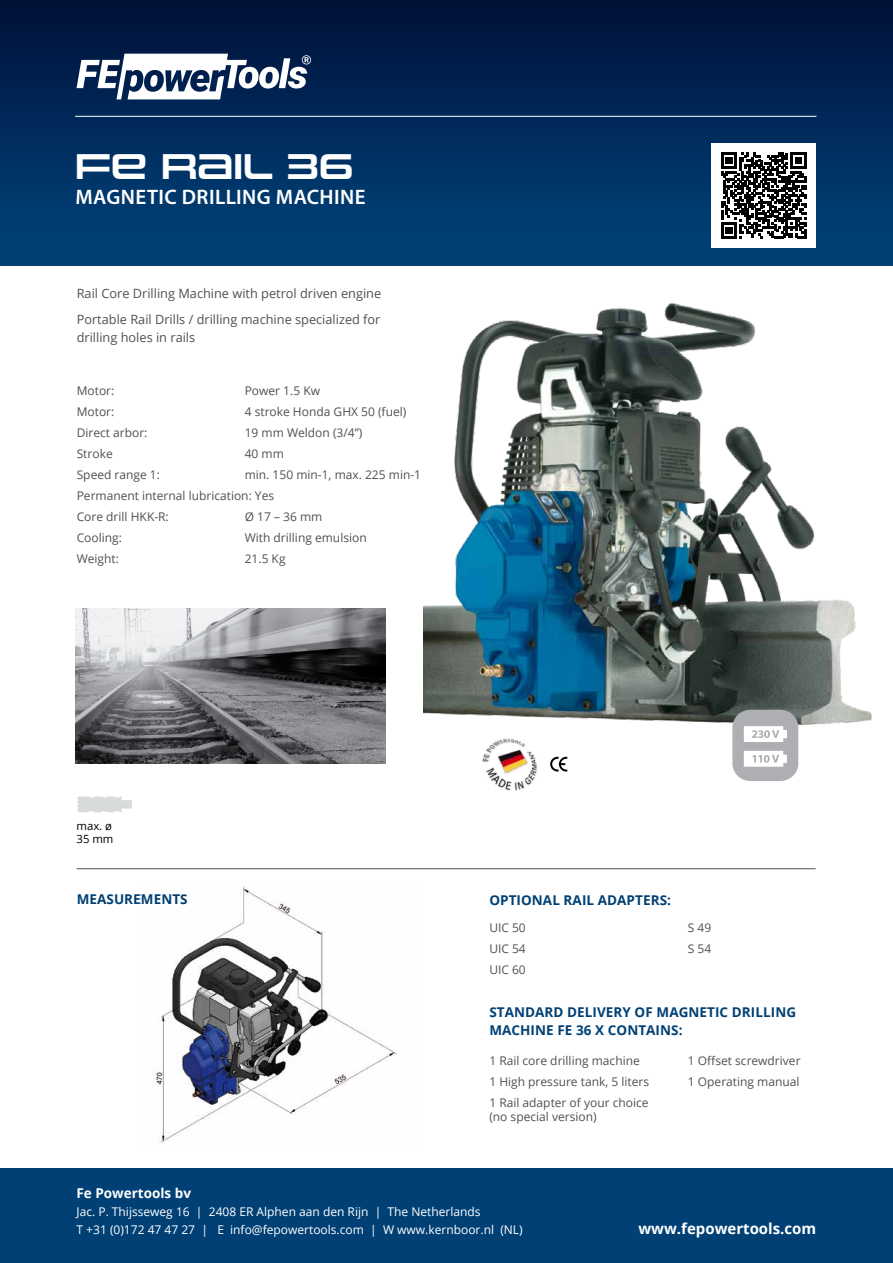
<style>
.page{position:relative;width:893px;height:1263px;background:#fff}
.page>*{position:absolute;margin:0;border:0;box-sizing:border-box;transform-origin:0 0}
.t1{font:36.75px "Uniwars Sb";color:#fff}
.t2{font:600 21px "Myriad Pro";letter-spacing:.02em;color:#fff}
.t3{font:700 15px "Open Sans";color:#fff}
.t4{font:700 13.5px/18px "Open Sans";letter-spacing:.005em;color:#004074}
.t5{font:700 13.5px "Open Sans";color:#fff}
.t6{font:12.75px/26.5px "Open Sans";color:#504f53}
.t7{font:12px/21px "Open Sans";color:#504f53}
.t8{font:12px/18px "Open Sans";color:#fff}
.t9{font:11.25px/12.9px "Open Sans";color:#000}
</style>
<div class="page">
<div style="left:0;top:0;width:893px;height:266px;background:#004074"></div>
<div style="left:0;top:0;width:893px;height:247px;background:linear-gradient(to bottom,#001139,#004278)"></div>
<hr style="left:75px;top:116px;width:741px;height:1px;background:#fff">
<hr style="left:77px;top:868px;width:739px;height:1px;background:#504f53">
<svg style="left:77px;top:54px;width:234px;height:45px;background:#7d8da4"></svg>
<div style="left:0;top:1168px;width:893px;height:95px;background:#004074"></div>
<svg style="left:77px;top:796px;width:55px;height:16px"></svg>
<img style="left:423px;top:302px;width:449px;height:430px">
<div style="left:732px;top:710px;width:66px;height:71px;background:#aeafb2;border-radius:18px"></div>
<svg style="left:744px;top:726px;width:43px;height:16px"></svg>
<svg style="left:744px;top:751px;width:43px;height:16px"></svg>
<svg style="left:550px;top:757px;width:17px;height:14px"></svg>
<img style="left:474px;top:727px;width:76px;height:64px">
<img style="left:75px;top:608px;width:310px;height:155px">
<div style="left:712px;top:143px;width:104px;height:104px;background:#fff"></div>
<svg style="left:721px;top:153px;width:85px;height:85px"></svg>
<img style="left:156px;top:886px;width:241px;height:257px">
<h1 class="t1" style="left:75px;top:145px;width:280px">FE RAIL 36</h1>
<h2 class="t2" style="left:75px;top:184px;width:292px">MAGNETIC DRILLING MACHINE</h2>
<p class="t6" style="left:77px;top:280px;width:306px">Rail Core Drilling Machine with petrol driven engine<br>Portable Rail Drills / drilling machine specialized for</p>
<p class="t6" style="left:77px;top:324px;width:120px">drilling holes in rails</p>
<p class="t7" style="left:77px;top:380px;width:39px">Motor:</p>
<p class="t7" style="left:245px;top:380px;width:77px">Power 1.5 Kw</p>
<p class="t7" style="left:77px;top:401px;width:39px">Motor:</p>
<p class="t7" style="left:245px;top:401px;width:163px">4 stroke Honda GHX 50 (fuel)</p>
<p class="t7" style="left:77px;top:422px;width:72px">Direct arbor:</p>
<p class="t7" style="left:245px;top:422px;width:119px">19 mm Weldon (3/4”)</p>
<p class="t7" style="left:77px;top:443px;width:37px">Stroke</p>
<p class="t7" style="left:245px;top:443px;width:41px">40 mm</p>
<p class="t7" style="left:77px;top:464px;width:85px">Speed range 1:</p>
<p class="t7" style="left:77px;top:464px;width:346px;text-indent:168px">min. 150 min-1, max. 225 min-1<br>Permanent internal lubrication: Yes<br>Core drill HKK-R:</p>
<p class="t7" style="left:245px;top:506px;width:79px">Ø 17 – 36 mm</p>
<p class="t7" style="left:77px;top:527px;width:47px">Cooling:</p>
<p class="t7" style="left:245px;top:527px;width:124px">With drilling emulsion</p>
<p class="t7" style="left:77px;top:548px;width:44px">Weight:</p>
<p class="t7" style="left:245px;top:548px;width:42px">21.5 Kg</p>
<p class="t9" style="left:77px;top:820px;width:38px">max. ø<br>35 mm</p>
<p class="t4" style="left:77px;top:889px;width:112px">MEASUREMENTS</p>
<p class="t4" style="left:489px;top:890px;width:183px">OPTIONAL RAIL ADAPTERS:</p>
<p class="t7" style="left:489px;top:917px;width:38px;text-align:justify">UIC 50<br>UIC 54<br>UIC 60</p>
<p class="t7" style="left:688px;top:917px;width:25px">S 49<br>S 54</p>
<p class="t4" style="left:489px;top:1003px;width:308px">STANDARD DELIVERY OF MAGNETIC DRILLING<br>MACHINE FE 36 X CONTAINS:</p>
<p class="t7" style="left:489px;top:1050px;width:161px">1 Rail core drilling machine<br>1 High pressure tank, 5 liters<br>1 Rail adapter of your choice</p>
<p class="t7" style="left:489px;top:1106px;width:109px">(no special version)</p>
<p class="t7" style="left:688px;top:1050px;width:114px">1 Offset screwdriver<br>1 Operating manual</p>
<p class="t5" style="left:77px;top:1184px;width:116px">Fe Powertools bv</p>
<p class="t8" style="left:77px;top:1202px;width:448px">Jac. P. Thijsseweg 16 | 2408 ER Alphen aan den Rijn | The Netherlands<br>T +31 (0)172 47 47 27 | E info@fepowertools.com | W www.kernboor.nl (NL)</p>
<p class="t3" style="left:638px;top:1218px;width:179px">www.fepowertools.com</p>
</div>
